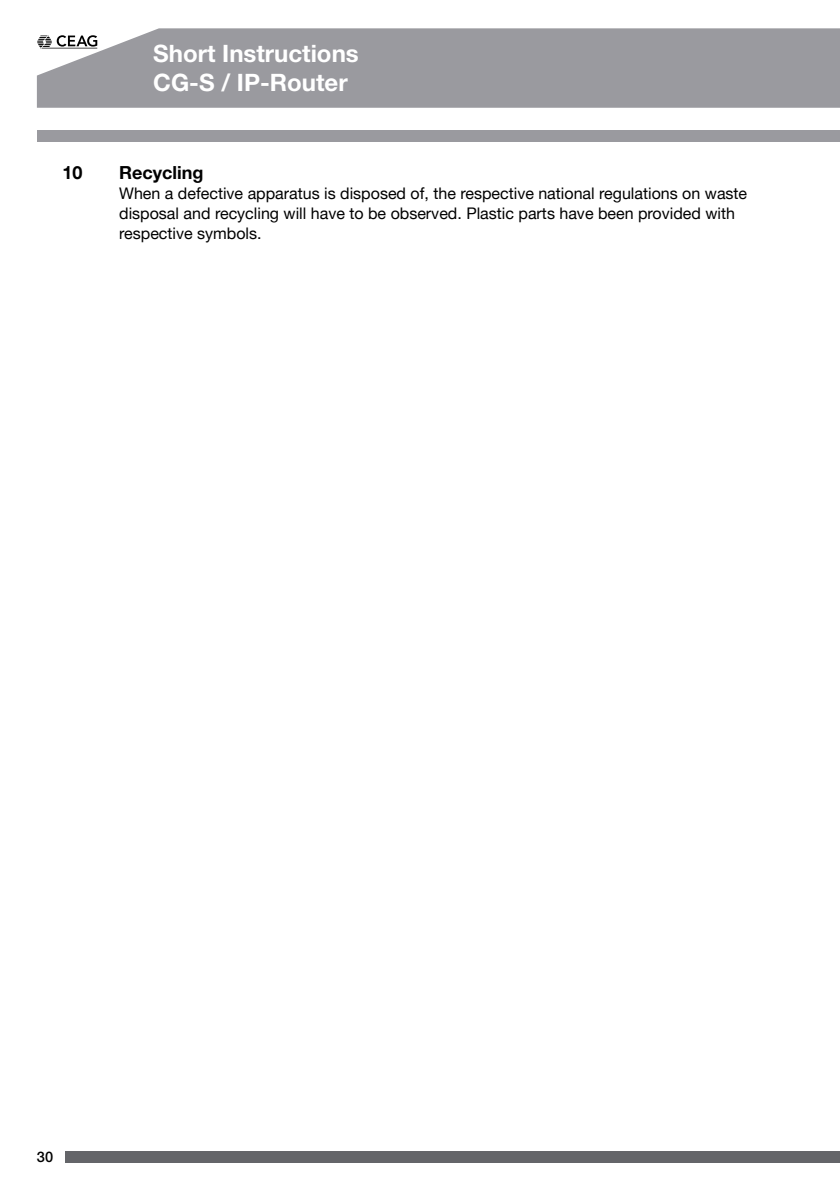
<style>
.page{position:relative;width:840px;height:1191px;background:#fff}
.page>*{position:absolute;margin:0;border:0;box-sizing:border-box;transform-origin:0 0}
.t1{font:700 24px/28.8px "Helvetica Neue LT Pro";color:#fff}
.t2{font:700 18px "Helvetica Neue";color:#000}
.t3{font:16px/20px "Helvetica Neue";color:#000}
.t4{font:500 14.6px "Helvetica Neue LT Pro";color:#000}
</style>
<div class="page">
<div style="left:37px;top:130px;width:802px;height:12px;background:#9a9a9f"></div>
<div style="left:66px;top:1151px;width:773px;height:11px;background:#646569"></div>
<div style="left:37px;top:28px;width:802px;height:80px;background:#9a9a9f"></div>
<svg style="left:37px;top:35px;width:60px;height:14px"></svg>
<h1 class="t1" style="left:153px;top:39px;width:207px">Short Instructions<br>CG-S / IP-Router</h1>
<p class="t2" style="left:62px;top:161px;width:22px">10</p>
<p class="t2" style="left:119px;top:161px;width:86px">Recycling</p>
<p class="t3" style="left:119px;top:183px;width:629px">When a defective apparatus is disposed of, the respective national regulations on waste disposal and recycling will have to be observed. Plastic parts have been provided with respective symbols.</p>
<p class="t4" style="left:37px;top:1148px;width:18px">30</p>
</div>
